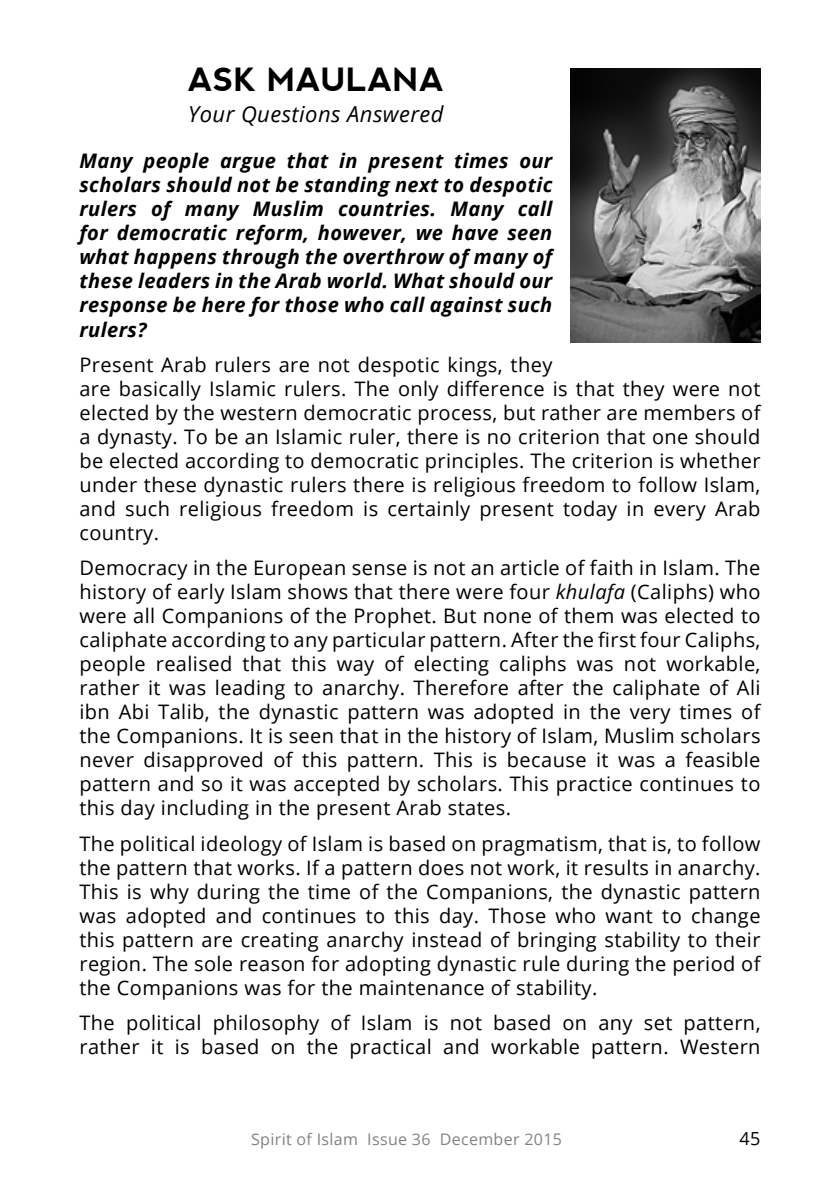
<style>
.page{position:relative;width:840px;height:1191px;background:#fff}
.page>*{position:absolute;margin:0;border:0;box-sizing:border-box;transform-origin:0 0}
.t1{font:700 32px "nevis";color:#000}
.t2{font:italic 22px "Open Sans";letter-spacing:.02em;color:#000}
.t3{font:20px/24px "Open Sans";letter-spacing:.02em;color:#000}
.t4{font:italic 700 20px/24px "Open Sans";letter-spacing:.02em;color:#000;text-align:justify}
.t5{font:18px "Open Sans";color:#000}
.t6{font:16px "Open Sans";letter-spacing:.02em;color:#808285}
.s1{font-style:italic}
</style>
<div class="page">
<img style="left:570px;top:68px;width:190px;height:274px">
<h1 class="t1" style="left:187px;top:62px;width:258px">ASK MAULANA</h1>
<p class="t2" style="left:188px;top:99px;width:257px">Your Questions Answered</p>
<p class="t4" style="left:79px;top:149px;width:474px">Many people argue that in present times our scholars should not be standing next to despotic rulers of many Muslim countries. Many call for democratic reform, however, we have seen what happens through the overthrow of many of these leaders in the Arab world. What should our response be here for those who call against such rulers?</p>
<p class="t3" style="left:79px;top:352px;width:682px">Present Arab rulers are not despotic kings, they<br>are basically Islamic rulers. The only difference is that they were not elected by the western democratic process, but rather are members of a dynasty. To be an Islamic ruler, there is no criterion that one should be elected according to democratic principles. The criterion is whether under these dynastic rulers there is religious freedom to follow Islam, and such religious freedom is certainly present today in every Arab country.</p>
<p class="t3" style="left:79px;top:555px;width:682px;text-align:justify">Democracy in the European sense is not an article of faith in Islam. The history of early Islam shows that there were four <span class="s1">khulafa</span> (Caliphs) who were all Companions of the Prophet. But none of them was elected to caliphate according to any particular pattern. After the first four Caliphs, people realised that this way of electing caliphs was not workable, rather it was leading to anarchy. Therefore after the caliphate of Ali ibn Abi Talib, the dynastic pattern was adopted in the very times of the Companions. It is seen that in the history of Islam, Muslim scholars never disapproved of this pattern. This is because it was a feasible pattern and so it was accepted by scholars. This practice continues to this day including in the present Arab states.</p>
<p class="t3" style="left:79px;top:831px;width:682px;text-align:justify">The political ideology of Islam is based on pragmatism, that is, to follow the pattern that works. If a pattern does not work, it results in anarchy.<br>This is why during the time of the Companions, the dynastic pattern was adopted and continues to this day. Those who want to change this pattern are creating anarchy instead of bringing stability to their region. The sole reason for adopting dynastic rule during the period of the Companions was for the maintenance of stability.</p>
<p class="t3" style="left:79px;top:1010px;width:682px">The political philosophy of Islam is not based on any set pattern, rather it is based on the practical and workable pattern. Western</p>
<p class="t6" style="left:251px;top:1128px;width:312px">Spirit of Islam Issue 36 December 2015</p>
<p class="t5" style="left:739px;top:1126px;width:22px">45</p>
</div>
